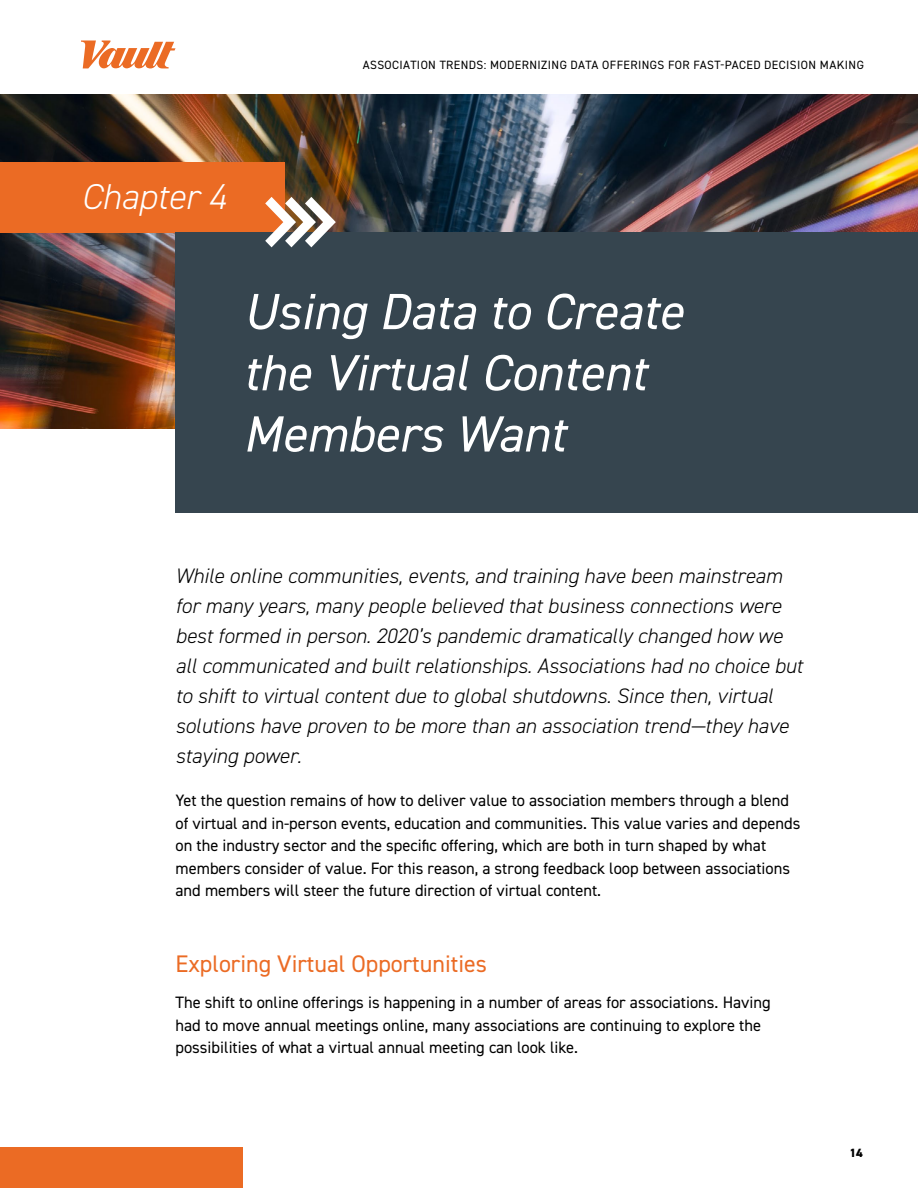
<style>
.page{position:relative;width:918px;height:1188px;background:#fff}
.page>*{position:absolute;margin:0;border:0;box-sizing:border-box;transform-origin:0 0}
.t1{font:italic 51px/61.2px "DIN2014";color:#fff}
.t2{font:italic 300 36px "DIN2014";color:#fff}
.t3{font:24px "DIN2014";color:#eb6b24}
.t4{font:italic 300 21px/30px "DIN2014";color:#000}
.t5{font:16.5px/22.5px "DIN2014";color:#000}
.t6{font:12px "DIN2014";letter-spacing:.035em;color:#000}
.t7{font:800 12px "DIN2014";color:#000}
</style>
<div class="page">
<img style="left:0;top:94px;width:918px;height:334px">
<div style="left:0;top:162px;width:284px;height:71px;background:#eb6b24"></div>
<svg style="left:81px;top:41px;width:95px;height:27px"></svg>
<div style="left:0;top:1148px;width:243px;height:40px;background:#eb6b24"></div>
<div style="left:176px;top:233px;width:742px;height:280px;background:#36454f"></div>
<svg style="left:265px;top:197px;width:71px;height:50px"></svg>
<p class="t6" style="left:363px;top:57px;width:503px">ASSOCIATION TRENDS: MODERNIZING DATA OFFERINGS FOR FAST-PACED DECISION MAKING</p>
<h2 class="t2" style="left:81px;top:174px;width:146px">Chapter 4</h2>
<h1 class="t1" style="left:243px;top:280px;width:442px">Using Data to Create the Virtual Content<br>Members Want</h1>
<p class="t4" style="left:176px;top:561px;width:629px">While online communities, events, and training have been mainstream for many years, many people believed that business connections were best formed in person. 2020’s pandemic dramatically changed how we all communicated and built relationships. Associations had no choice but to shift to virtual content due to global shutdowns. Since then, virtual solutions have proven to be more than an association trend—they have staying power.</p>
<p class="t5" style="left:176px;top:789px;width:626px">Yet the question remains of how to deliver value to association members through a blend of virtual and in-person events, education and communities. This value varies and depends on the industry sector and the specific offering, which are both in turn shaped by what members consider of value. For this reason, a strong feedback loop between associations and members will steer the future direction of virtual content.</p>
<h3 class="t3" style="left:176px;top:949px;width:313px">Exploring Virtual Opportunities</h3>
<p class="t5" style="left:176px;top:991px;width:597px">The shift to online offerings is happening in a number of areas for associations. Having had to move annual meetings online, many associations are continuing to explore the possibilities of what a virtual annual meeting can look like.</p>
<p class="t7" style="left:849px;top:1145px;width:15px">14</p>
</div>
